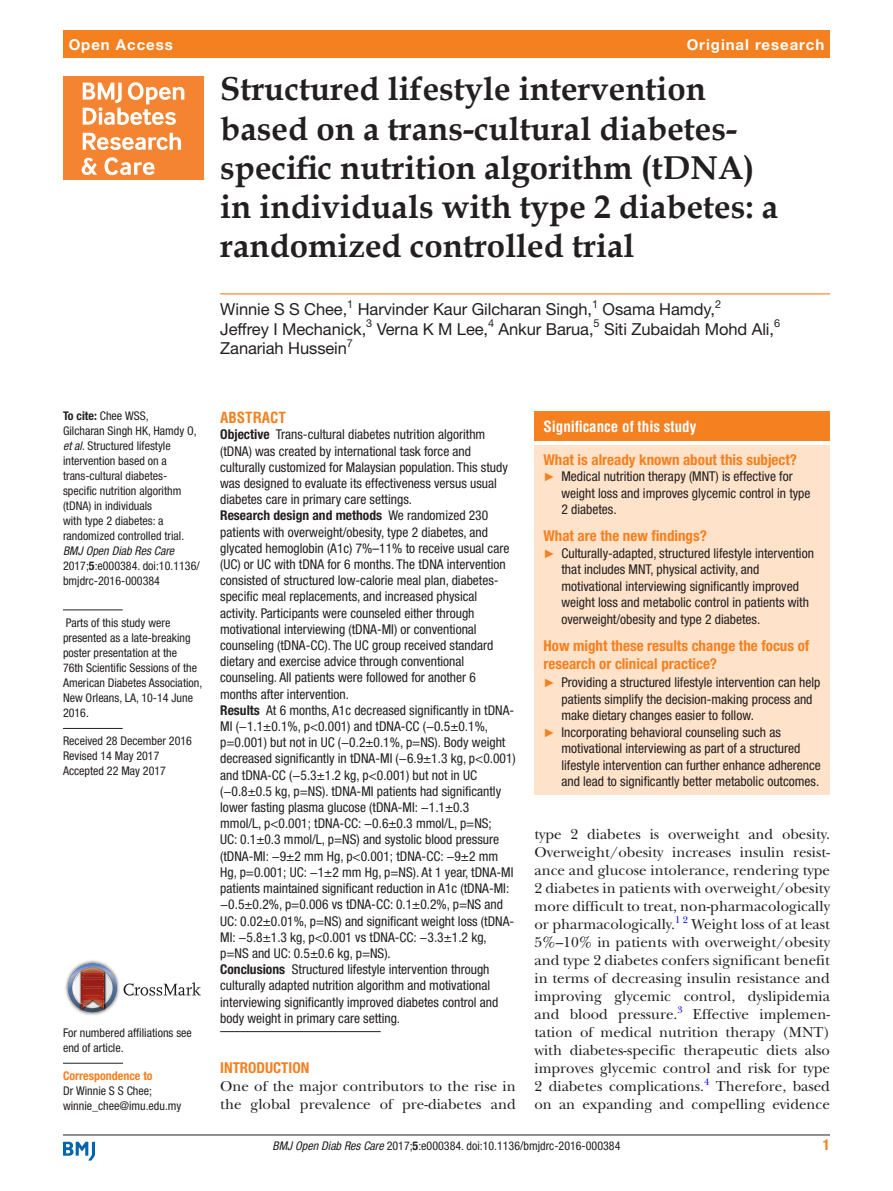
<style>
.page{position:relative;width:893px;height:1191px;background:#fff}
.page>*{position:absolute;margin:0;border:0;box-sizing:border-box;transform-origin:0 0}
.t1{font:700 33px/39px "Book Antiqua";color:#231f20}
.t2{font:16.5px "Helvetica Neue LT Std";letter-spacing:-.005em;color:#231f20}
.t3{font:15px/18px "New Baskerville";color:#231f20;text-align:justify}
.t4{font:700 condensed 15px/18px "Helvetica Neue LT Std";color:#f58020}
.t5{font:700 15px "Helvetica Neue LT Std";letter-spacing:.065em;color:#fff}
.t6{font:700 condensed 15px "Helvetica";color:#fff}
.t7{font:700 condensed 15px "Helvetica";color:#f58020}
.t8{font:condensed 13.5px/16.2px "Helvetica Neue LT Std";color:#231f20}
.t9{font:condensed 12px/15px "Helvetica Neue LT Std";color:#231f20}
.t10{font:700 condensed 12px "Helvetica Neue LT Std";color:#f58020}
.t11{font:10.95px "Helvetica Neue LT Std";color:#231f20}
.t12{font:9.9px "New Baskerville";color:#00f}
.s1{font-weight:700}
.s2{font-style:italic}
.s3{font-family:"Arial";font-stretch:normal;font-size:12px;color:#f58020}
</style>
<div class="page">
<hr style="left:63px;top:1134px;width:767px;height:1px;background:#231f20">
<svg style="left:63px;top:1141px;width:32px;height:19px"></svg>
<div style="left:63px;top:31px;width:767px;height:27px;background:#f58020"></div>
<hr style="left:220px;top:293px;width:610px;height:1px;background:#f58020">
<hr style="left:63px;top:1062px;width:60px;height:1px;background:#231f20">
<hr style="left:63px;top:609px;width:60px;height:1px;background:#231f20">
<hr style="left:63px;top:728px;width:60px;height:1px;background:#231f20">
<img style="left:65px;top:960px;width:54px;height:55px">
<svg style="left:68px;top:963px;width:49px;height:49px;background:#a8868a"></svg>
<svg style="left:124px;top:982px;width:77px;height:13px"></svg>
<div style="left:63px;top:76px;width:140px;height:104px;background:#f58432"></div>
<svg style="left:83px;top:82px;width:101px;height:43px"></svg>
<svg style="left:83px;top:133px;width:98px;height:17px"></svg>
<svg style="left:82px;top:158px;width:15px;height:17px"></svg>
<svg style="left:105px;top:157px;width:50px;height:18px"></svg>
<hr style="left:220px;top:1031px;width:161px;height:1px;background:#231f20">
<div style="left:534px;top:411px;width:296px;height:30px;background:#f58020"></div>
<div style="left:534px;top:445px;width:296px;height:350px;background:#fee2c9"></div>
<p class="t5" style="left:69px;top:35px;width:106px">Open Access</p>
<p class="t5" style="left:687px;top:35px;width:139px">Original research</p>
<h1 class="t1" style="left:220px;top:70px;width:560px">Structured lifestyle intervention based on a trans-cultural diabetes&shy;specific nutrition algorithm (tDNA) in individuals with type 2 diabetes: a randomized controlled trial</h1>
<p class="t2" style="left:220px;top:299px;width:129px">Winnie S S Chee,</p>
<p class="t11" style="left:347px;top:297px;width:8px">1</p>
<p class="t2" style="left:358px;top:299px;width:236px">Harvinder Kaur Gilcharan Singh,</p>
<p class="t11" style="left:592px;top:297px;width:8px">1</p>
<p class="t2" style="left:603px;top:299px;width:114px">Osama Hamdy,</p>
<p class="t11" style="left:715px;top:297px;width:8px">2</p>
<p class="t2" style="left:220px;top:319px;width:148px">Jeffrey I Mechanick,</p>
<p class="t11" style="left:366px;top:317px;width:8px">3</p>
<p class="t2" style="left:377px;top:319px;width:113px">Verna K M Lee,</p>
<p class="t11" style="left:488px;top:317px;width:8px">4</p>
<p class="t2" style="left:499px;top:319px;width:97px">Ankur Barua,</p>
<p class="t11" style="left:594px;top:317px;width:8px">5</p>
<p class="t2" style="left:604px;top:319px;width:171px">Siti Zubaidah Mohd Ali,</p>
<p class="t11" style="left:774px;top:317px;width:8px">6</p>
<p class="t2" style="left:220px;top:338px;width:128px">Zanariah Hussein</p>
<p class="t11" style="left:347px;top:336px;width:8px">7</p>
<p class="t9" style="left:63px;top:408px;width:135px"><span class="s1">To cite:</span> Chee WSS,<br>Gilcharan Singh HK, Hamdy O, <span class="s2">et al</span>. Structured lifestyle intervention based on a trans-cultural diabetes&shy;specific nutrition algorithm (tDNA) in individuals<br>with type 2 diabetes: a randomized controlled trial.</p>
<p class="t9" style="left:63px;top:543px;width:138px"><span class="s2">BMJ Open Diab Res Care<br></span>2017;<span class="s1">5</span>:e000384. doi:10.1136/ bmjdrc-2016-000384</p>
<p class="t9" style="left:63px;top:615px;width:141px">Parts of this study were presented as a late-breaking poster presentation at the<br>76th Scientific Sessions of the<br>American Diabetes Association,<br>New Orleans, LA, 10-14 June<br>2016.</p>
<p class="t9" style="left:63px;top:733px;width:130px">Received 28 December 2016<br>Revised 14 May 2017<br>Accepted 22 May 2017</p>
<p class="t9" style="left:63px;top:1024px;width:130px">For numbered affiliations see end of article.</p>
<p class="t10" style="left:63px;top:1068px;width:91px">Correspondence to</p>
<p class="t9" style="left:63px;top:1083px;width:120px">Dr Winnie S S Chee; winnie_chee@imu.edu.my</p>
<p class="t7" style="left:220px;top:408px;width:67px">Abstract</p>
<p class="t8" style="left:220px;top:426px;width:297px"><span class="s1">Objective</span> Trans-cultural diabetes nutrition algorithm (tDNA) was created by international task force and culturally customized for Malaysian population. This study was designed to evaluate its effectiveness versus usual diabetes care in primary care settings.<br><span class="s1">Research design and methods</span> We randomized 230 patients with overweight/obesity, type 2 diabetes, and glycated hemoglobin (A1c) 7%–11% to receive usual care (UC) or UC with tDNA for 6 months. The tDNA intervention consisted of structured low-calorie meal plan, diabetes&shy;specific meal replacements, and increased physical activity. Participants were counseled either through motivational interviewing (tDNA-MI) or conventional counseling (tDNA-CC). The UC group received standard dietary and exercise advice through conventional counseling. All patients were followed for another 6 months after intervention.<br><span class="s1">Results</span> At 6 months, A1c decreased significantly in tDNA-MI (−1.1±0.1%, p&lt;0.001) and tDNA-CC (−0.5±0.1%, p=0.001) but not in UC (−0.2±0.1%, p=NS). Body weight decreased significantly in tDNA-MI (−6.9±1.3 kg, p&lt;0.001) and tDNA-CC (−5.3±1.2 kg, p&lt;0.001) but not in UC (−0.8±0.5 kg, p=NS). tDNA-MI patients had significantly lower fasting plasma glucose (tDNA-MI: −1.1±0.3<br>mmol/L, p&lt;0.001; tDNA-CC: −0.6±0.3 mmol/L, p=NS;<br>UC: 0.1±0.3 mmol/L, p=NS) and systolic blood pressure (tDNA-MI: −9±2 mm Hg, p&lt;0.001; tDNA-CC: −9±2 mm Hg, p=0.001; UC: −1±2 mm Hg, p=NS). At 1 year, tDNA-MI patients maintained significant reduction in A1c (tDNA-MI: −0.5±0.2%, p=0.006 vs tDNA-CC: 0.1±0.2%, p=NS and UC: 0.02±0.01%, p=NS) and significant weight loss (tDNA-MI: −5.8±1.3 kg, p&lt;0.001 vs tDNA-CC: −3.3±1.2 kg, p=NS and UC: 0.5±0.6 kg, p=NS).<br><span class="s1">Conclusions</span> Structured lifestyle intervention through culturally adapted nutrition algorithm and motivational interviewing significantly improved diabetes control and body weight in primary care setting.</p>
<p class="t4" style="left:220px;top:1058px;width:61px">Introductio</p>
<p class="t4" style="left:301px;top:1058px;width:10px">n</p>
<p class="t3" style="left:220px;top:1077px;width:297px">One of the major contributors to the rise in the global prevalence of pre-diabetes and</p>
<p class="t6" style="left:543px;top:417px;width:154px">Significance of this study</p>
<p class="t4" style="left:543px;top:450px;width:255px">What is already known about this subject?</p>
<p class="t8" style="left:561px;top:468px;width:251px;text-indent:-18px"><span class="s3">►</span> Medical nutrition therapy (MNT) is effective for weight loss and improves glycemic control in type<br>2 diabetes.</p>
<p class="t4" style="left:543px;top:527px;width:165px">What are the new findings?</p>
<p class="t8" style="left:561px;top:545px;width:254px;text-indent:-18px"><span class="s3">►</span> Culturally-adapted, structured lifestyle intervention that includes MNT, physical activity, and motivational interviewing significantly improved weight loss and metabolic control in patients with overweight/obesity and type 2 diabetes.</p>
<p class="t4" style="left:543px;top:636px;width:267px">How might these results change the focus of research or clinical practice?</p>
<p class="t8" style="left:543px;top:674px;width:279px"><span class="s3">►</span> Providing a structured lifestyle intervention can help</p>
<p class="t8" style="left:561px;top:690px;width:252px">patients simplify the decision-making process and</p>
<p class="t8" style="left:561px;top:707px;width:194px">make dietary changes easier to follow.</p>
<p class="t8" style="left:543px;top:723px;width:239px"><span class="s3">►</span> Incorporating behavioral counseling such as</p>
<p class="t8" style="left:561px;top:740px;width:240px">motivational interviewing as part of a structured</p>
<p class="t8" style="left:561px;top:756px;width:261px">lifestyle intervention can further enhance adherence</p>
<p class="t8" style="left:561px;top:773px;width:259px">and lead to significantly better metabolic outcomes.</p>
<p class="t3" style="left:534px;top:825px;width:297px">type 2 diabetes is overweight and obesity.<br>Overweight/obesity increases insulin resist&shy;ance and glucose intolerance, rendering type 2 diabetes in patients with overweight/obesity more difficult to treat, non-pharmacologically or pharmacologically.</p>
<p class="t12" style="left:675px;top:913px;width:14px">1 2</p>
<p class="t3" style="left:534px;top:915px;width:297px;text-indent:157px">Weight loss of at least 5%–10% in patients with overweight/obesity and type 2 diabetes confers significant benefit in terms of decreasing insulin resistance and improving glycemic control, dyslipidemia and blood pressure.</p>
<p class="t12" style="left:677px;top:1003px;width:7px">3</p>
<p class="t3" style="left:534px;top:1005px;width:297px;text-indent:158px">Effective implemen&shy;tation of medical nutrition therapy (MNT) with diabetes-specific therapeutic diets also improves glycemic control and risk for type 2 diabetes complications.</p>
<p class="t12" style="left:704px;top:1075px;width:7px">4</p>
<p class="t3" style="left:534px;top:1077px;width:297px;text-align:right">Therefore, based<br>on an expanding and compelling evidence</p>
<p class="t9" style="left:273px;top:1137px;width:349px"><span class="s2">BMJ Open Diab Res Care</span> 2017;<span class="s1">5</span>:e000384. doi:10.1136/bmjdrc-2016-000384</p>
<p class="t4" style="left:823px;top:1135px;width:9px">1</p>
</div>
